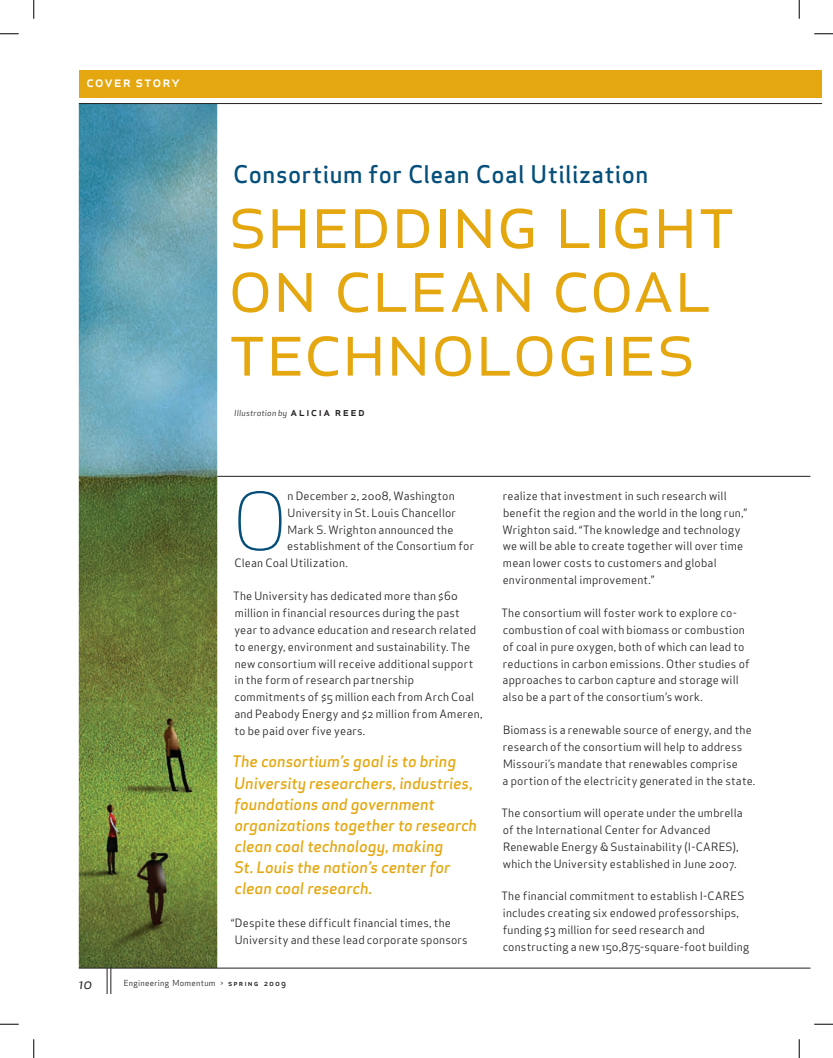
<style>
.page{position:relative;width:833px;height:1058px;background:#fff}
.page>*{position:absolute;margin:0;border:0;box-sizing:border-box;transform-origin:0 0}
.t1{font:78.75px "Apex Sans Light ST";color:#054f7a}
.t2{font:77.5px/63.8px "Apex Sans Book C";letter-spacing:-.035em;color:#e5a710}
.t3{font:23.75px "Apex Sans Medium ST";letter-spacing:.025em;color:#054f7a}
.t4{font:15.62px/21.1px "Apex Sans Medium Italic ST";letter-spacing:-.005em;color:#e5a710}
.t5{font:15px "Apex Sans Medium C";letter-spacing:.05em;color:#fff}
.t6{font:15px "Apex Sans Book Italic ST";color:#231f20}
.t7{font:11.25px/16.9px "Apex Sans Book ST";letter-spacing:.015em;color:#231f20}
.t8{font:8.12px "Apex Sans Book ST";letter-spacing:.03em;color:#231f20}
.t9{font:8.12px "Apex Sans Book Italic ST";letter-spacing:.02em;color:#231f20}
.s1{font-family:"Apex Sans Medium C";font-size:11.88px}
.s2{font-family:"Apex Sans Medium C"}
.s3{font-family:"Apex Sans Medium ST"}
</style>
<div class="page">
<svg style="left:107px;top:968px;width:5px;height:26px"></svg>
<div style="left:79px;top:70px;width:742px;height:27px;background:#e5a710"></div>
<img style="left:79px;top:104px;width:138px;height:863px">
<hr style="left:217px;top:476px;width:593px;height:1px;background:#231f20">
<hr style="left:79px;top:967px;width:731px;height:1px;background:#231f20">
<hr style="left:79px;top:103px;width:742px;height:1px;background:#231f20">
<svg style="left:0;top:33px;width:19px;height:2px"></svg>
<svg style="left:814px;top:33px;width:18px;height:2px"></svg>
<svg style="left:0;top:1023px;width:19px;height:2px"></svg>
<svg style="left:814px;top:1023px;width:18px;height:2px"></svg>
<svg style="left:33px;top:0;width:2px;height:19px"></svg>
<svg style="left:33px;top:1039px;width:2px;height:19px"></svg>
<svg style="left:798px;top:0;width:2px;height:19px"></svg>
<svg style="left:798px;top:1039px;width:2px;height:19px"></svg>
<h3 class="t5" style="left:86px;top:72px;width:96px">cover story</h3>
<h3 class="t3" style="left:233px;top:159px;width:416px">Consortium for Clean Coal Utilization</h3>
<h2 class="t2" style="left:227px;top:187px;width:511px">shedding light on clean coal technologies</h2>
<p class="t9" style="left:234px;top:408px;width:132px">Illustration by <span class="s1">alicia reed</span></p>
<h1 class="t1" style="left:233px;top:471px;width:56px">O</h1>
<p class="t7" style="left:287px;top:487px;width:169px">n December 2, 2008, Washington</p>
<p class="t7" style="left:287px;top:504px;width:170px">University in St. Louis Chancellor</p>
<p class="t7" style="left:287px;top:521px;width:167px">Mark S. Wrighton announced the</p>
<p class="t7" style="left:287px;top:538px;width:188px">establishment of the Consortium for</p>
<p class="t7" style="left:234px;top:554px;width:115px">Clean Coal Utilization.</p>
<p class="t7" style="left:233px;top:587px;width:251px">The University has dedicated more than $60 million in financial resources during the past year to advance education and research related to energy, environment and sustainability. The new consortium will receive additional support in the form of research partnership commitments of $5 million each from Arch Coal and Peabody Energy and $2 million from Ameren, to be paid over five years.</p>
<h3 class="t4" style="left:232px;top:751px;width:246px">The consortium’s goal is to bring<br>University researchers, industries, foundations and government organizations together to research clean coal technology, making<br>St. Louis the nation’s center for clean coal research.</h3>
<p class="t7" style="left:235px;top:914px;width:234px;text-indent:-4px">“Despite these difficult financial times, the<br>University and these lead corporate sponsors</p>
<p class="t7" style="left:502px;top:487px;width:246px">realize that investment in such research will benefit the region and the world in the long run,” Wrighton said. “The knowledge and technology we will be able to create together will over time mean lower costs to customers and global environmental improvement.”</p>
<p class="t7" style="left:501px;top:604px;width:250px">The consortium will foster work to explore co&shy;combustion of coal with biomass or combustion of coal in pure oxygen, both of which can lead to reductions in carbon emissions. Other studies of approaches to carbon capture and storage will also be a part of the consortium’s work.</p>
<p class="t7" style="left:502px;top:721px;width:254px">Biomass is a renewable source of energy, and the research of the consortium will help to address Missouri’s mandate that renewables comprise<br>a portion of the electricity generated in the state.</p>
<p class="t7" style="left:501px;top:804px;width:243px">The consortium will operate under the umbrella of the International Center for Advanced Renewable Energy &amp; Sustainability (I-CARES), which the University established in June 2007.</p>
<p class="t7" style="left:501px;top:887px;width:249px">The financial commitment to establish I-CARES includes creating six endowed professorships, funding $3 million for seed research and constructing a new 150,875-square-foot building</p>
<h3 class="t6" style="left:78px;top:973px;width:16px">10</h3>
<p class="t8" style="left:124px;top:977px;width:164px">Engineering Momentum &gt; <span class="s2">spring</span> <span class="s3">2009</span></p>
</div>
